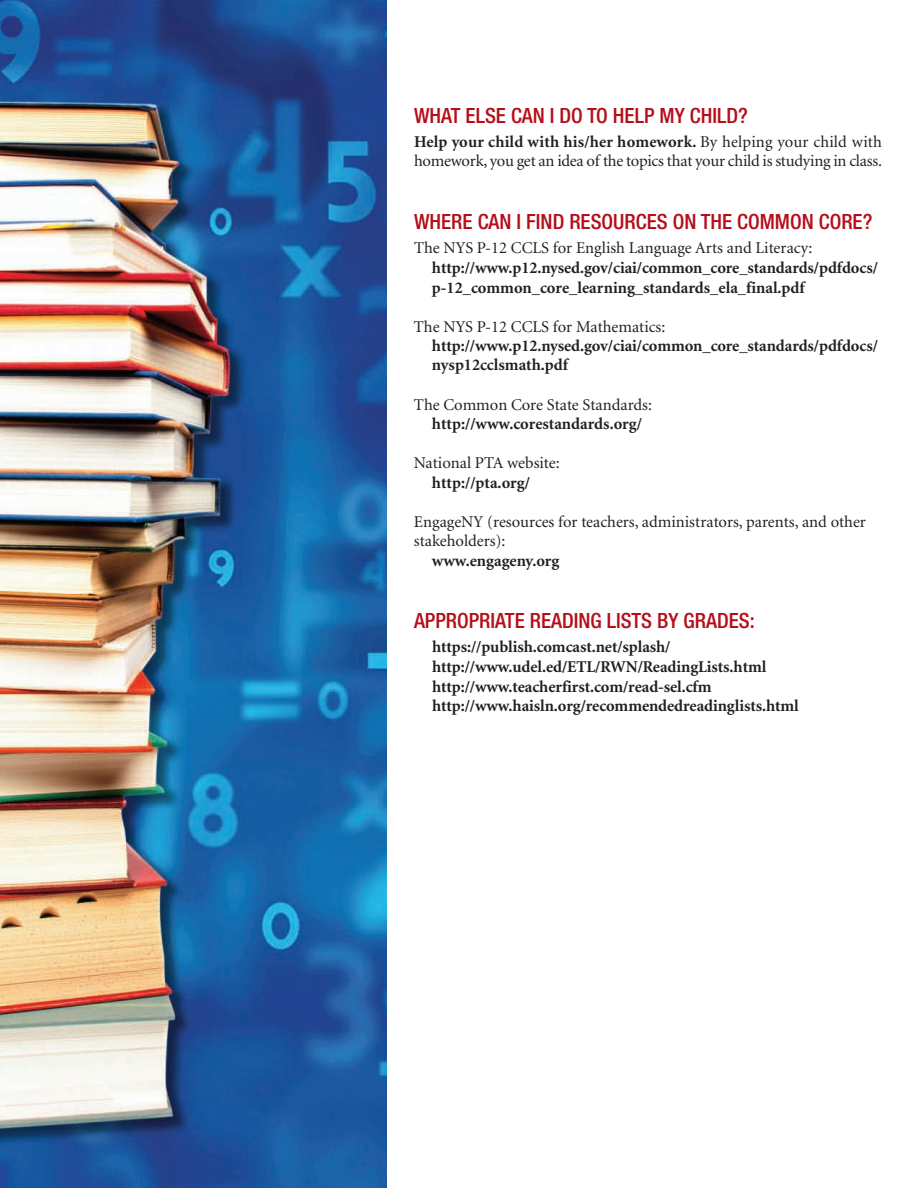
<style>
.page{position:relative;width:918px;height:1188px;background:#fff}
.page>*{position:absolute;margin:0;border:0;box-sizing:border-box;transform-origin:0 0}
.t1{font:500 condensed 21px "Helvetica Neue";color:#b50e1a}
.t2{font:700 16.5px/19.5px "Minion";letter-spacing:-.005em;color:#231f20}
.t3{font:16.5px/19.5px "Minion";color:#231f20}
.s1{font-weight:700}
</style>
<div class="page">
<img style="left:0;top:0;width:387px;height:1188px">
<p class="t1" style="left:414px;top:108px;width:335px">WHAT ELSE CAN I DO TO HELP MY CHILD?</p>
<p class="t3" style="left:414px;top:133px;width:470px"><span class="s1">Help your child with his/her homework.</span> By helping your child with homework, you get an idea of the topics that your child is studying in class.</p>
<p class="t1" style="left:414px;top:214px;width:460px">WHERE CAN I FIND RESOURCES ON THE COMMON CORE?</p>
<p class="t3" style="left:414px;top:240px;width:400px">The NYS P-12 CCLS for English Language Arts and Literacy:</p>
<p class="t2" style="left:432px;top:259px;width:448px">http://www.p12.nysed.gov/ciai/common_core_standards/pdfdocs/ p-12_common_core_learning_standards_ela_final.pdf</p>
<p class="t3" style="left:414px;top:318px;width:253px">The NYS P-12 CCLS for Mathematics:</p>
<p class="t2" style="left:432px;top:337px;width:448px">http://www.p12.nysed.gov/ciai/common_core_standards/pdfdocs/ nysp12cclsmath.pdf</p>
<p class="t3" style="left:414px;top:396px;width:240px">The Common Core State Standards:</p>
<p class="t2" style="left:432px;top:415px;width:212px">http://www.corestandards.org/</p>
<p class="t3" style="left:414px;top:454px;width:147px">National PTA website:</p>
<p class="t2" style="left:432px;top:474px;width:100px">http://pta.org/</p>
<p class="t3" style="left:414px;top:513px;width:454px">EngageNY (resources for teachers, administrators, parents, and other stakeholders):</p>
<p class="t2" style="left:432px;top:552px;width:129px">www.engageny.org</p>
<p class="t1" style="left:414px;top:614px;width:342px">APPROPRIATE READING LISTS BY GRADES:</p>
<p class="t2" style="left:432px;top:639px;width:368px">https://publish.comcast.net/splash/ http://www.udel.ed/ETL/RWN/ReadingLists.html http://www.teacherfirst.com/read-sel.cfm http://www.haisln.org/recommendedreadinglists.html</p>
</div>
